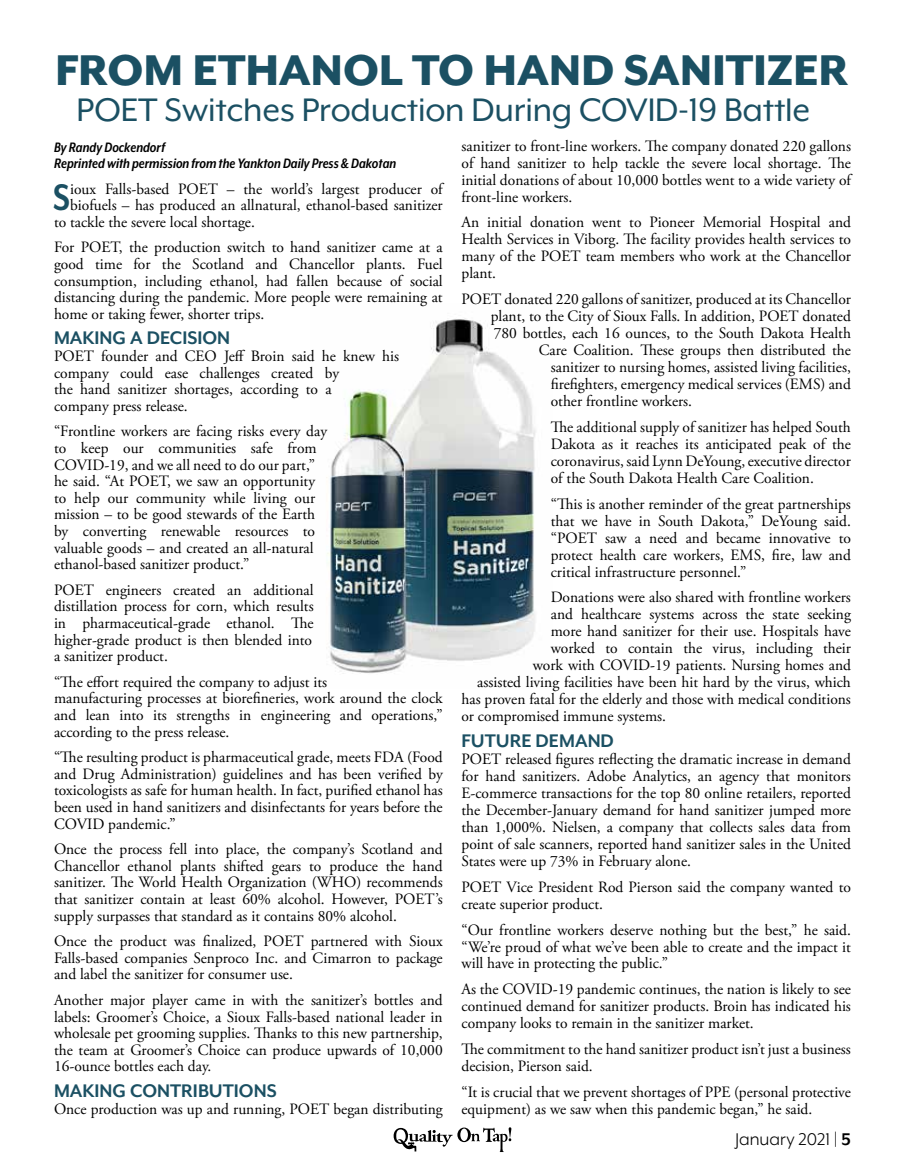
<style>
.page{position:relative;width:905px;height:1168px;background:#fff}
.page>*{position:absolute;margin:0;border:0;box-sizing:border-box;transform-origin:0 0}
.t1{font:800 49.5px "Mr Eaves XL Mod OT";letter-spacing:-.005em;color:#1b5063}
.t2{font:700 42.6px "Mr Eaves XL Mod Nar OT";color:#1b5063}
.t3{font:37.5px "Mr Eaves XL Mod OT";letter-spacing:-.005em;color:#1b5063}
.t4{font:700 21px "Mr Eaves XL Mod OT";color:#1b5063}
.t5{font:19.5px "Mr Eaves XL Mod OT";color:#000}
.t6{font:15.75px/16.6px "Adobe Garamond Pro";color:#000;text-align:justify}
.t7{font:italic 700 15.75px/16.6px "Mr Eaves XL Mod Nar OT";color:#000}
.s1{font-weight:700}
</style>
<div class="page">
<img style="left:326px;top:318px;width:210px;height:356px">
<svg style="left:393px;top:1127px;width:118px;height:25px"></svg>
<h1 class="t1" style="left:55px;top:45px;width:794px">FROM ETHANOL TO HAND SANITIZER</h1>
<h3 class="t3" style="left:77px;top:91px;width:735px">POET Switches Production During COVID-19 Battle</h3>
<p class="t7" style="left:54px;top:139px;width:344px">By Randy Dockendorf<br>Reprinted with permission from the Yankton Daily Press &amp; Dakotan</p>
<h2 class="t2" style="left:53px;top:176px;width:18px">S</h2>
<p class="t6" style="left:70px;top:181px;width:374px">ioux Falls-based POET – the world’s largest producer of</p>
<p class="t6" style="left:70px;top:197px;width:374px">biofuels – has produced an allnatural, ethanol-based sanitizer</p>
<p class="t6" style="left:54px;top:214px;width:202px">to tackle the severe local shortage.</p>
<p class="t6" style="left:54px;top:239px;width:390px">For POET, the production switch to hand sanitizer came at a good time for the Scotland and Chancellor plants. Fuel consumption, including ethanol, had fallen because of social distancing during the pandemic. More people were remaining at home or taking fewer, shorter trips.</p>
<h3 class="t4" style="left:54px;top:327px;width:178px">MAKING A DECISION</h3>
<p class="t6" style="left:54px;top:348px;width:346px;text-align:left">POET founder and CEO Jeff Broin said he knew his company could ease challenges created by<br>the hand sanitizer shortages, according to a<br>company press release.</p>
<p class="t6" style="left:54px;top:423px;width:275px;text-align:left">“Frontline workers are facing risks every day to keep our communities safe from COVID-19, and we all need to do our part,” he said. “At POET, we saw an opportunity to help our community while living our mission – to be good stewards of the Earth by converting renewable resources to valuable goods – and created an all-natural ethanol-based sanitizer product.”</p>
<p class="t6" style="left:54px;top:582px;width:261px">POET engineers created an additional distillation process for corn, which results in pharmaceutical-grade ethanol. The higher-grade product is then blended into a sanitizer product.</p>
<p class="t6" style="left:54px;top:674px;width:390px;text-align:left">“The effort required the company to adjust its<br>manufacturing processes at biorefineries, work around the clock and lean into its strengths in engineering and operations,” according to the press release.</p>
<p class="t6" style="left:54px;top:749px;width:390px">“The resulting product is pharmaceutical grade, meets FDA (Food and Drug Administration) guidelines and has been verified by toxicologists as safe for human health. In fact, purified ethanol has been used in hand sanitizers and disinfectants for years before the COVID pandemic.”</p>
<p class="t6" style="left:54px;top:841px;width:390px">Once the process fell into place, the company’s Scotland and Chancellor ethanol plants shifted gears to produce the hand sanitizer. The World Health Organization (WHO) recommends that sanitizer contain at least 60% alcohol. However, POET’s supply surpasses that standard as it contains 80% alcohol.</p>
<p class="t6" style="left:54px;top:933px;width:390px">Once the product was finalized, POET partnered with Sioux Falls-based companies Senproco Inc. and Cimarron to package and label the sanitizer for consumer use.</p>
<p class="t6" style="left:54px;top:992px;width:390px">Another major player came in with the sanitizer’s bottles and labels: Groomer’s Choice, a Sioux Falls-based national leader in wholesale pet grooming supplies. Thanks to this new partnership, the team at Groomer’s Choice can produce upwards of 10,000<br>16-ounce bottles each day.</p>
<h3 class="t4" style="left:54px;top:1080px;width:224px">MAKING CONTRIBUTIONS</h3>
<p class="t6" style="left:54px;top:1101px;width:390px">Once production was up and running, POET began distributing</p>
<p class="t6" style="left:461px;top:138px;width:391px">sanitizer to front-line workers. The company donated 220 gallons of hand sanitizer to help tackle the severe local shortage. The initial donations of about 10,000 bottles went to a wide variety of front-line workers.</p>
<p class="t6" style="left:461px;top:214px;width:391px">An initial donation went to Pioneer Memorial Hospital and Health Services in Viborg. The facility provides health services to many of the POET team members who work at the Chancellor plant.</p>
<p class="t6" style="left:461px;top:291px;width:391px">POET donated 220 gallons of sanitizer, produced at its Chancellor</p>
<p class="t6" style="left:491px;top:308px;width:362px">plant, to the City of Sioux Falls. In addition, POET donated</p>
<p class="t6" style="left:493px;top:325px;width:358px">780 bottles, each 16 ounces, to the South Dakota Health</p>
<p class="t6" style="left:538px;top:342px;width:314px">Care Coalition. These groups then distributed the</p>
<p class="t6" style="left:550px;top:359px;width:301px">sanitizer to nursing homes, assisted living facilities,</p>
<p class="t6" style="left:550px;top:376px;width:302px">firefighters, emergency medical services (EMS) and</p>
<p class="t6" style="left:550px;top:393px;width:143px">other frontline workers.</p>
<p class="t6" style="left:550px;top:419px;width:302px">The additional supply of sanitizer has helped South Dakota as it reaches its anticipated peak of the coronavirus, said Lynn DeYoung, executive director of the South Dakota Health Care Coalition.</p>
<p class="t6" style="left:550px;top:496px;width:302px">“This is another reminder of the great partnerships that we have in South Dakota,” DeYoung said. “POET saw a need and became innovative to protect health care workers, EMS, fire, law and critical infrastructure personnel.”</p>
<p class="t6" style="left:550px;top:590px;width:301px">Donations were also shared with frontline workers</p>
<p class="t6" style="left:550px;top:607px;width:302px">and healthcare systems across the state seeking</p>
<p class="t6" style="left:550px;top:623px;width:301px">more hand sanitizer for their use. Hospitals have</p>
<p class="t6" style="left:550px;top:640px;width:301px">worked to contain the virus, including their</p>
<p class="t6" style="left:532px;top:657px;width:320px">work with COVID-19 patients. Nursing homes and</p>
<p class="t6" style="left:477px;top:674px;width:375px">assisted living facilities have been hit hard by the virus, which</p>
<p class="t6" style="left:461px;top:691px;width:391px">has proven fatal for the elderly and those with medical conditions</p>
<p class="t6" style="left:461px;top:708px;width:206px">or compromised immune systems.</p>
<h3 class="t4" style="left:461px;top:730px;width:154px">FUTURE DEMAND</h3>
<p class="t6" style="left:461px;top:751px;width:391px">POET released figures reflecting the dramatic increase in demand for hand sanitizers. Adobe Analytics, an agency that monitors E-commerce transactions for the top 80 online retailers, reported the December-January demand for hand sanitizer jumped more than 1,000%. Nielsen, a company that collects sales data from point of sale scanners, reported hand sanitizer sales in the United States were up 73% in February alone.</p>
<p class="t6" style="left:461px;top:879px;width:391px">POET Vice President Rod Pierson said the company wanted to create superior product.</p>
<p class="t6" style="left:461px;top:922px;width:391px">“Our frontline workers deserve nothing but the best,” he said. “We’re proud of what we’ve been able to create and the impact it will have in protecting the public.”</p>
<p class="t6" style="left:461px;top:981px;width:391px">As the COVID-19 pandemic continues, the nation is likely to see continued demand for sanitizer products. Broin has indicated his company looks to remain in the sanitizer market.</p>
<p class="t6" style="left:461px;top:1041px;width:391px">The commitment to the hand sanitizer product isn’t just a business decision, Pierson said.</p>
<p class="t6" style="left:461px;top:1084px;width:391px">“It is crucial that we prevent shortages of PPE (personal protective equipment) as we saw when this pandemic began,” he said.</p>
<p class="t5" style="left:735px;top:1129px;width:117px">January 2021 | <span class="s1">5</span></p>
</div>
